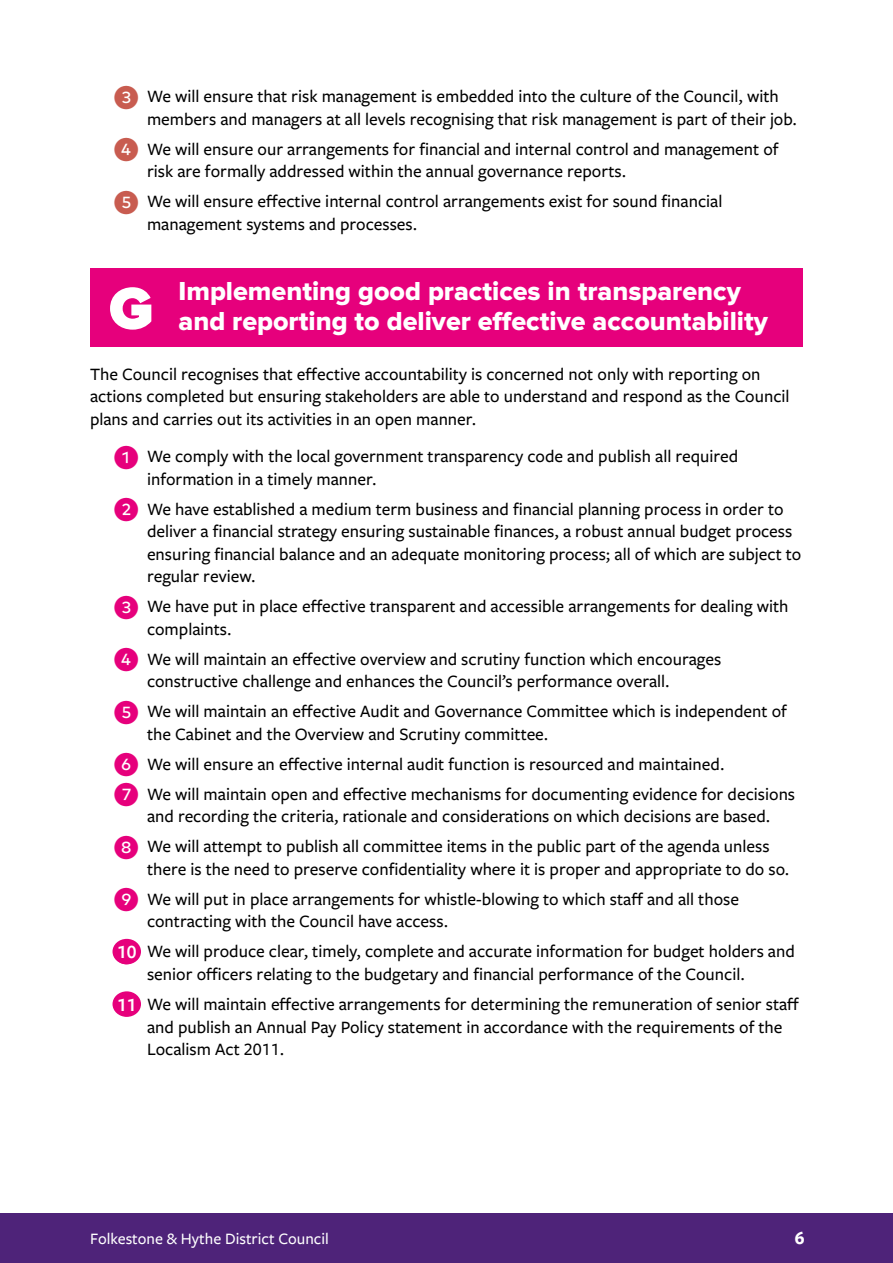
<style>
.page{position:relative;width:893px;height:1263px;background:#fff}
.page>*{position:absolute;margin:0;border:0;box-sizing:border-box;transform-origin:0 0}
.t1{font:900 61.5px "Proxima Nova";color:#fff}
.t2{font:27px/30px "Proxima Nova Extrabld";color:#fff}
.t3{font:600 19.5px "Freight Sans Pro";color:#fff}
.t4{font:700 19.5px "Freight Sans Pro";color:#fff}
.t5{font:500 18px/22.5px "Freight Sans Pro";color:#000}
.t6{font:500 16.5px "Freight Sans Pro";color:#fff}
.s1{font-family:"Mark Pro";font-weight:400;font-size:27px;color:#c85c50}
.s2{font-family:"Mark Pro";font-weight:400;font-size:27px;color:#e6007c}
</style>
<div class="page">
<div style="left:0;top:1213px;width:893px;height:50px;background:#4e2379"></div>
<div style="left:90px;top:269px;width:713px;height:78px;background:#e6007c"></div>
<div style="left:112px;top:939px;width:29px;height:25px;background:#e6007c;border-radius:50%"></div>
<div style="left:112px;top:991px;width:29px;height:26px;background:#e6007c;border-radius:50%"></div>
<p class="t5" style="left:147px;top:85px;width:651px;text-indent:-35px"><span class="s1">❸</span> We will ensure that risk management is embedded into the culture of the Council, with members and managers at all levels recognising that risk management is part of their job.</p>
<p class="t5" style="left:147px;top:137px;width:633px;text-indent:-35px"><span class="s1">❹</span> We will ensure our arrangements for financial and internal control and management of risk are formally addressed within the annual governance reports.</p>
<p class="t5" style="left:147px;top:190px;width:577px;text-indent:-35px"><span class="s1">❺</span> We will ensure effective internal control arrangements exist for sound financial management systems and processes.</p>
<h2 class="t2" style="left:178px;top:278px;width:591px">Implementing good practices in transparency and reporting to deliver effective accountability</h2>
<p class="t5" style="left:90px;top:362px;width:701px">The Council recognises that effective accountability is concerned not only with reporting on actions completed but ensuring stakeholders are able to understand and respond as the Council plans and carries out its activities in an open manner.</p>
<p class="t5" style="left:147px;top:445px;width:593px;text-indent:-35px"><span class="s2">❶</span> We comply with the local government transparency code and publish all required information in a timely manner.</p>
<p class="t5" style="left:147px;top:497px;width:656px;text-indent:-35px"><span class="s2">❷</span> We have established a medium term business and financial planning process in order to deliver a financial strategy ensuring sustainable finances, a robust annual budget process ensuring financial balance and an adequate monitoring process; all of which are subject to regular review.</p>
<p class="t5" style="left:147px;top:595px;width:643px;text-indent:-35px"><span class="s2">❸</span> We have put in place effective transparent and accessible arrangements for dealing with complaints.</p>
<p class="t5" style="left:147px;top:647px;width:576px;text-indent:-35px"><span class="s2">❹</span> We will maintain an effective overview and scrutiny function which encourages constructive challenge and enhances the Council’s performance overall.</p>
<p class="t5" style="left:147px;top:700px;width:641px;text-indent:-35px"><span class="s2">❺</span> We will maintain an effective Audit and Governance Committee which is independent of the Cabinet and the Overview and Scrutiny committee.</p>
<p class="t5" style="left:112px;top:748px;width:684px;line-height:30px"><span class="s2">❻</span> We will ensure an effective internal audit function is resourced and maintained.<br><span class="s2">❼</span> We will maintain open and effective mechanisms for documenting evidence for decisions</p>
<p class="t5" style="left:112px;top:801px;width:659px;line-height:30px;text-align:right">and recording the criteria, rationale and considerations on which decisions are based.<br><span class="s2">❽</span> We will attempt to publish all committee items in the public part of the agenda unless</p>
<p class="t5" style="left:112px;top:853px;width:678px;line-height:30px;text-indent:35px">there is the need to preserve confidentiality where it is proper and appropriate to do so.<br><span class="s2">❾</span> We will put in place arrangements for whistle-blowing to which staff and all those</p>
<p class="t5" style="left:112px;top:906px;width:684px;line-height:30px;text-indent:35px">contracting with the Council have access.<br><span class="s2">❶</span> We will produce clear, timely, complete and accurate information for budget holders and</p>
<p class="t5" style="left:112px;top:958px;width:688px;line-height:30px;text-indent:35px">senior officers relating to the budgetary and financial performance of the Council.<br><span class="s2">❶</span> We will maintain effective arrangements for determining the remuneration of senior staff</p>
<p class="t5" style="left:147px;top:1015px;width:637px">and publish an Annual Pay Policy statement in accordance with the requirements of the<br>Localism Act 2011.</p>
<h1 class="t1" style="left:109px;top:280px;width:46px">G</h1>
<p class="t3" style="left:117px;top:938px;width:21px">10</p>
<p class="t3" style="left:117px;top:991px;width:21px">11</p>
<p class="t6" style="left:90px;top:1227px;width:240px">Folkestone &amp; Hythe District Council</p>
<p class="t4" style="left:795px;top:1224px;width:11px">6</p>
</div>
